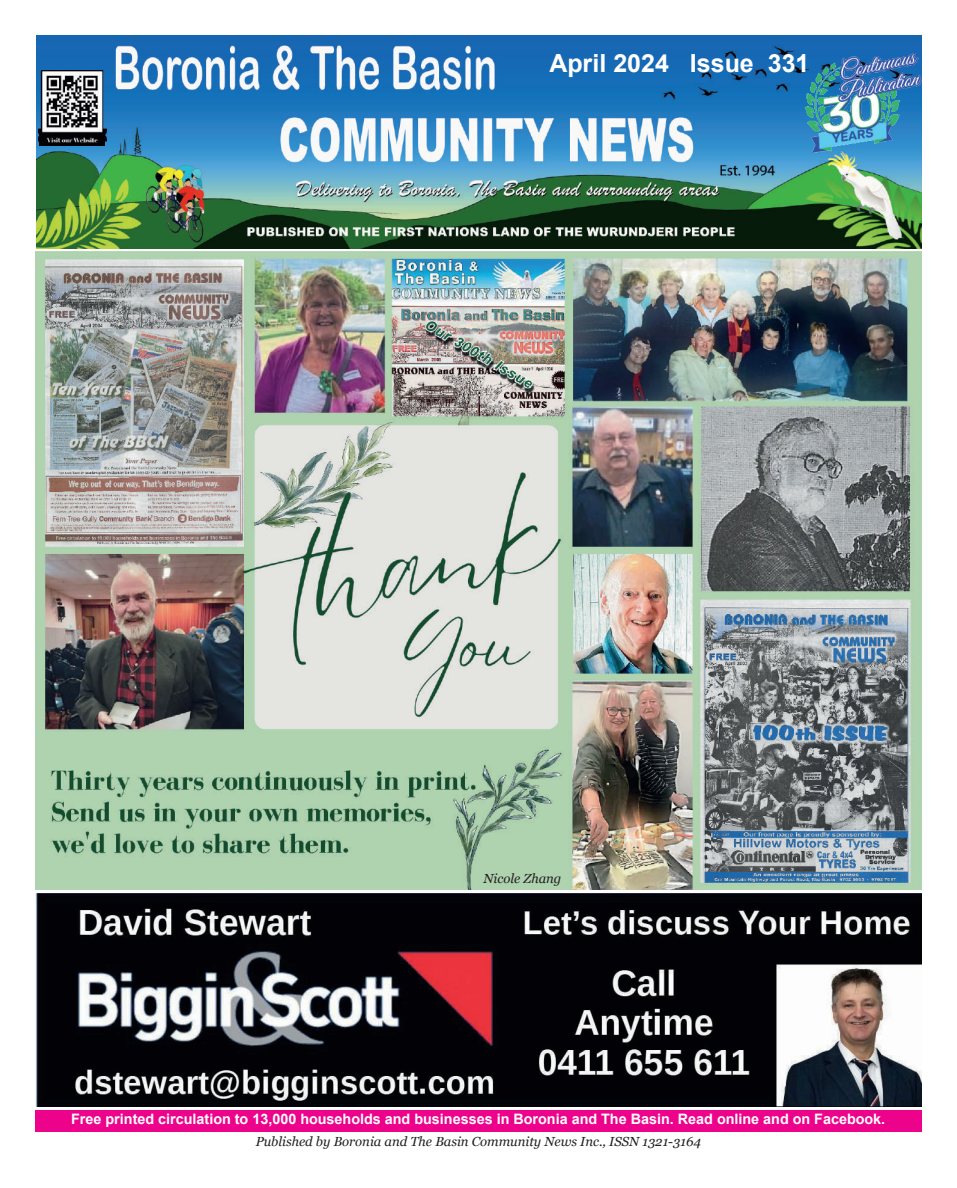
<style>
.page{position:relative;width:957px;height:1188px;background:#fff}
.page>*{position:absolute;margin:0;border:0;box-sizing:border-box;transform-origin:0 0}
.t1{font:700 25px "Arial";color:#fff}
.t2{font:700 14.38px "Arial";color:#fff}
.t3{font:italic 13.12px "Georgia";color:#231f20}
</style>
<div class="page">
<img style="left:37px;top:35px;width:884px;height:213px">
<div style="left:35px;top:1109px;width:886px;height:21px;background:#ed028c"></div>
<img style="left:39px;top:71px;width:67px;height:74px">
<img style="left:35px;top:893px;width:886px;height:213px">
<img style="left:804px;top:53px;width:117px;height:99px">
<img style="left:35px;top:252px;width:886px;height:637px">
<h1 class="t1" style="left:549px;top:49px;width:262px">April 2024 Issue 331</h1>
<p class="t3" style="left:483px;top:870px;width:80px">Nicole Zhang</p>
<p class="t2" style="left:71px;top:1110px;width:815px">Free printed circulation to 13,000 households and businesses in Boronia and The Basin. Read online and on Facebook.</p>
<p class="t3" style="left:256px;top:1133px;width:447px">Published by Boronia and The Basin Community News Inc., ISSN 1321-3164</p>
</div>
